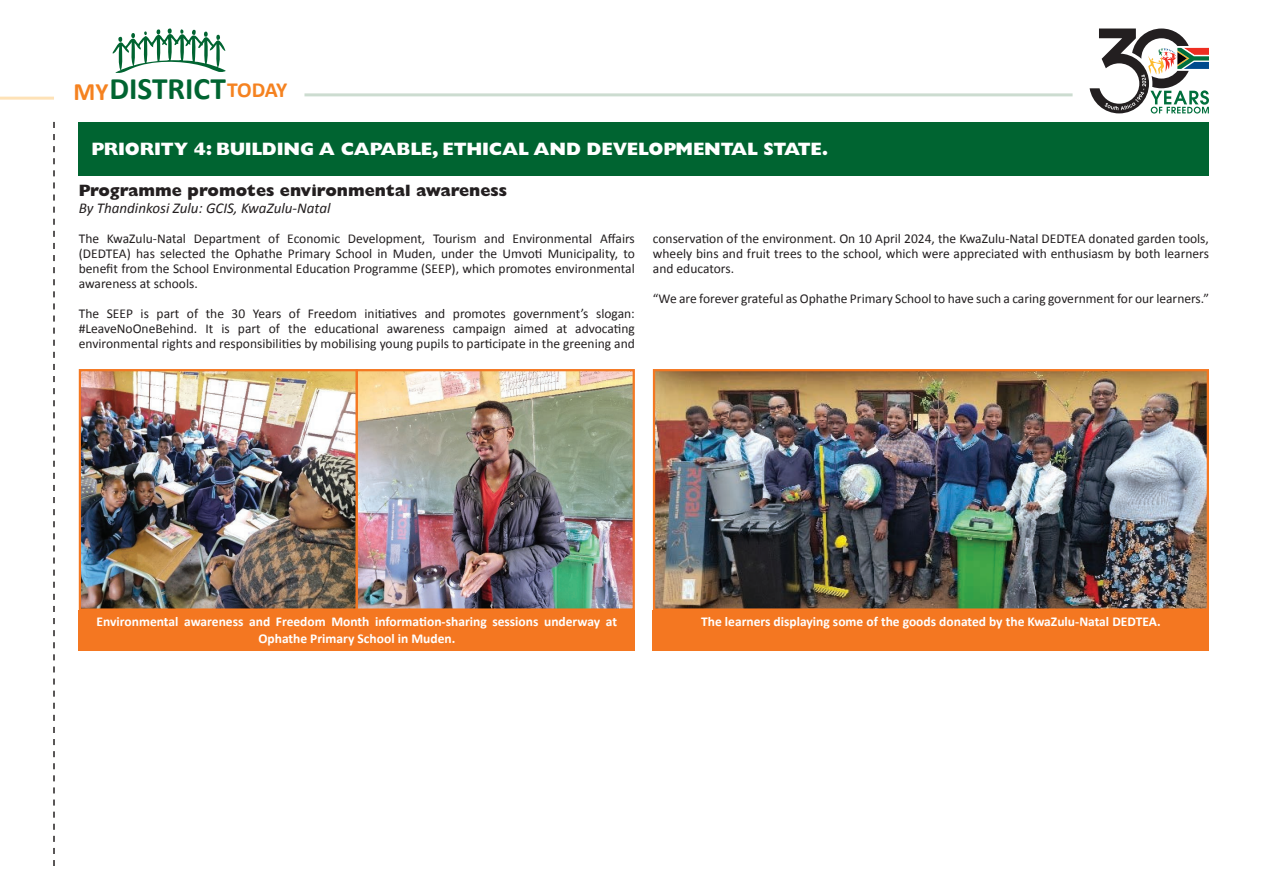
<style>
.page{position:relative;width:1263px;height:893px;background:#fff}
.page>*{position:absolute;margin:0;border:0;box-sizing:border-box;transform-origin:0 0}
.t1{font:700 31.35px "Calibri";color:#006431}
.t2{font:800 18px "Gill Sans MT Pro";letter-spacing:-.01em;color:#fff}
.t3{font:800 16.5px "Gill Sans MT Pro";color:#231f20}
.t4{font:italic 15px "Calibri";color:#231f20}
.t5{font:13.5px/15px "Calibri";color:#231f20;text-align:justify}
.t6{font:700 13.5px/16.2px "Calibri";color:#fff;text-align:center}
.s1{font-size:25.05px;color:#f58220}
.s2{font-size:21.6px;color:#f58220}
</style>
<div class="page">
<div style="left:79px;top:122px;width:1130px;height:54px;background:#006431"></div>
<svg style="left:53px;top:122px;width:2px;height:744px"></svg>
<hr style="left:0;top:97px;width:54px;height:3px;background:#fee2b7">
<hr style="left:304px;top:93px;width:768px;height:3px;background:#ccdcd0">
<svg style="left:113px;top:28px;width:113px;height:45px"></svg>
<svg style="left:1089px;top:29px;width:120px;height:85px"></svg>
<img style="left:82px;top:372px;width:550px;height:236px">
<div style="left:79px;top:369px;width:279px;height:242px;border:2px solid #f47721"></div>
<div style="left:356px;top:369px;width:279px;height:242px;border:2px solid #f47721"></div>
<div style="left:79px;top:610px;width:556px;height:40px;background:#f47721"></div>
<img style="left:656px;top:372px;width:550px;height:236px">
<div style="left:653px;top:369px;width:556px;height:242px;border:2px solid #f47721"></div>
<div style="left:653px;top:610px;width:556px;height:40px;background:#f47721"></div>
<h1 class="t1" style="left:73px;top:69px;width:215px"><span class="s1">MY</span>DISTRICT<span class="s2">TODAY</span></h1>
<h2 class="t2" style="left:91px;top:138px;width:738px">PRIORITY 4: BUILDING A CAPABLE, ETHICAL AND DEVELOPMENTAL STATE.</h2>
<p class="t3" style="left:79px;top:181px;width:430px">Programme promotes environmental awareness</p>
<p class="t4" style="left:79px;top:197px;width:253px">By Thandinkosi Zulu: GCIS, KwaZulu-Natal</p>
<p class="t5" style="left:79px;top:231px;width:558px">The KwaZulu-Natal Department of Economic Development, Tourism and Environmental Affairs (DEDTEA) has selected the Ophathe Primary School in Muden, under the Umvoti Municipality, to benefit from the School Environmental Education Programme (SEEP), which promotes environmental awareness at schools.</p>
<p class="t5" style="left:79px;top:306px;width:558px">The SEEP is part of the 30 Years of Freedom initiatives and promotes government’s slogan: #LeaveNoOneBehind. It is part of the educational awareness campaign aimed at advocating environmental rights and responsibilities by mobilising young pupils to participate in the greening and</p>
<p class="t5" style="left:653px;top:231px;width:558px">conservation of the environment. On 10 April 2024, the KwaZulu-Natal DEDTEA donated garden tools, wheely bins and fruit trees to the school, which were appreciated with enthusiasm by both learners and educators.</p>
<p class="t5" style="left:653px;top:291px;width:558px">“We are forever grateful as Ophathe Primary School to have such a caring government for our learners.”</p>
<p class="t6" style="left:97px;top:614px;width:522px">Environmental awareness and Freedom Month information-sharing sessions underway at<br>Ophathe Primary School in Muden.</p>
<p class="t6" style="left:701px;top:614px;width:461px">The learners displaying some of the goods donated by the KwaZulu-Natal DEDTEA.</p>
</div>
